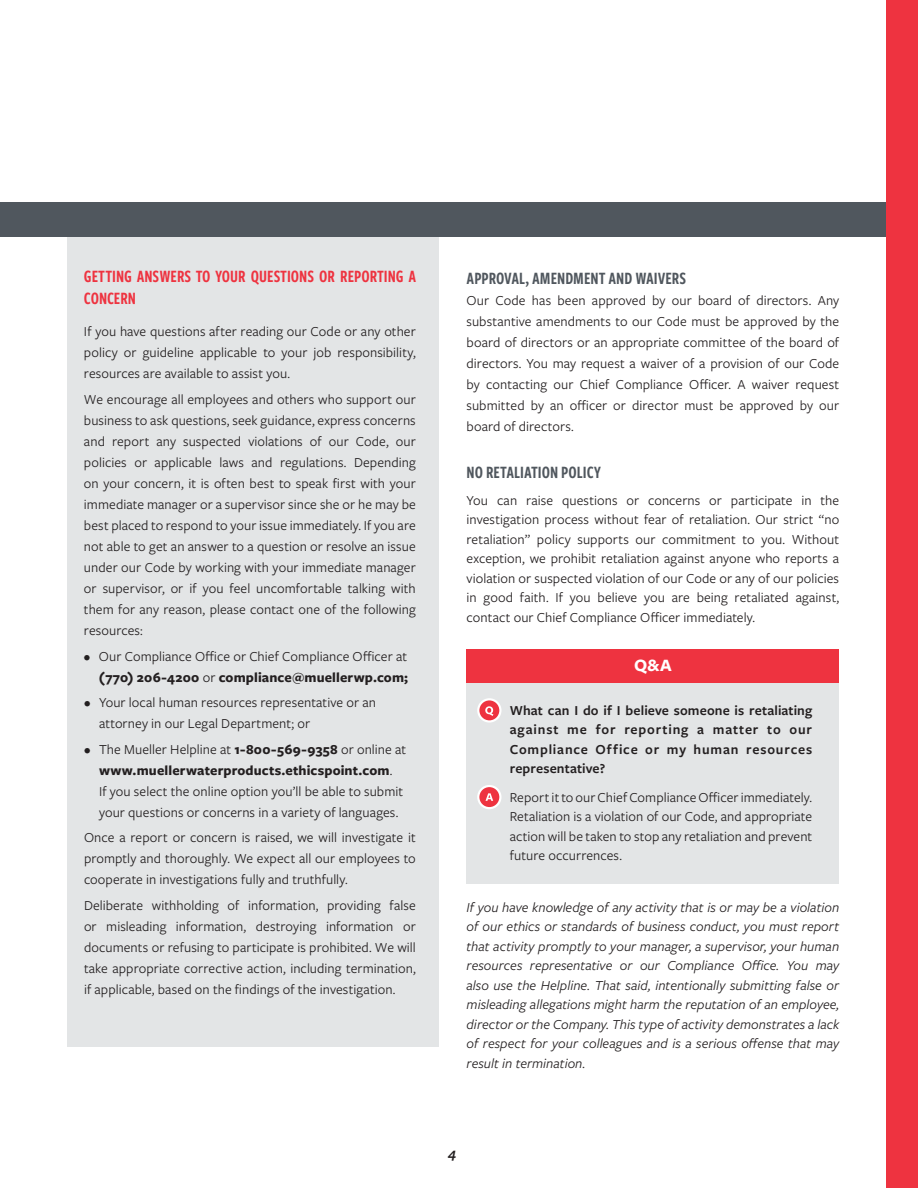
<style>
.page{position:relative;width:918px;height:1188px;background:#fff}
.page>*{position:absolute;margin:0;border:0;box-sizing:border-box;transform-origin:0 0}
.t1{font:18px/21.6px "Freight Sans Cmp Pro Semi";color:#ee3340}
.t2{font:18px "Freight Sans Cmp Pro Semi";color:#50575e}
.t3{font:700 18px "Freight Sans Pro";color:#fff}
.t4{font:italic 600 15px "Freight Sans Pro";color:#231f20}
.t5{font:14.25px/21px "Freight Sans Pro";letter-spacing:.005em;color:#231f20;text-align:justify}
.t6{font:italic 14.25px/19.5px "Freight Sans Pro";letter-spacing:.005em;color:#231f20;text-align:justify}
.t7{font:600 14.25px/19.5px "Freight Sans Pro";letter-spacing:.055em;color:#231f20;text-align:justify}
.s1{font-weight:700}
</style>
<div class="page">
<div style="left:68px;top:234px;width:371px;height:813px;background:#e3e5e6"></div>
<div style="left:0;top:202px;width:918px;height:35px;background:#50575e"></div>
<div style="left:467px;top:663px;width:372px;height:221px;background:#e3e5e6"></div>
<div style="left:467px;top:649px;width:372px;height:33px;background:#ee3340"></div>
<svg style="left:478px;top:699px;width:22px;height:22px"></svg>
<div style="left:477px;top:698px;width:25px;height:25px;border:2px solid #fff;border-radius:50%"></div>
<svg style="left:485px;top:706px;width:8px;height:10px"></svg>
<svg style="left:478px;top:786px;width:22px;height:22px"></svg>
<div style="left:477px;top:785px;width:25px;height:24px;border:2px solid #fff;border-radius:50%"></div>
<svg style="left:486px;top:793px;width:7px;height:8px"></svg>
<div style="left:887px;top:0;width:31px;height:1188px;background:#ee3340"></div>
<p class="t1" style="left:84px;top:265px;width:334px">GETTING ANSWERS TO YOUR QUESTIONS OR REPORTING A<br>CONCERN</p>
<p class="t5" style="left:84px;top:321px;width:333px">If you have questions after reading our Code or any other policy or guideline applicable to your job responsibility, resources are available to assist you.</p>
<p class="t5" style="left:84px;top:388px;width:333px">We encourage all employees and others who support our business to ask questions, seek guidance, express concerns and report any suspected violations of our Code, our policies or applicable laws and regulations. Depending on your concern, it is often best to speak first with your immediate manager or a supervisor since she or he may be best placed to respond to your issue immediately. If you are not able to get an answer to a question or resolve an issue under our Code by working with your immediate manager or supervisor, or if you feel uncomfortable talking with them for any reason, please contact one of the following resources:</p>
<p class="t5" style="left:84px;top:645px;width:326px;text-align:right">• Our Compliance Office or Chief Compliance Officer at <span class="s1">(770) 206-4200</span> or <span class="s1">compliance@muellerwp.com;</span></p>
<p class="t5" style="left:99px;top:691px;width:279px;text-indent:-15px">• Your local human resources representative or an attorney in our Legal Department; or</p>
<p class="t5" style="left:99px;top:738px;width:309px;text-align:left;text-indent:-15px">• The Mueller Helpline at <span class="s1">1-800-569-9358</span> or online at <span class="s1">www.muellerwaterproducts.ethicspoint.com</span>.<br>If you select the online option you’ll be able to submit your questions or concerns in a variety of languages.</p>
<p class="t5" style="left:84px;top:827px;width:333px">Once a report or concern is raised, we will investigate it promptly and thoroughly. We expect all our employees to cooperate in investigations fully and truthfully.</p>
<p class="t5" style="left:84px;top:894px;width:333px">Deliberate withholding of information, providing false or misleading information, destroying information or documents or refusing to participate is prohibited. We will take appropriate corrective action, including termination, if applicable, based on the findings of the investigation.</p>
<p class="t2" style="left:467px;top:265px;width:221px">APPROVAL, AMENDMENT AND WAIVERS</p>
<p class="t5" style="left:467px;top:289px;width:374px">Our Code has been approved by our board of directors. Any substantive amendments to our Code must be approved by the board of directors or an appropriate committee of the board of directors. You may request a waiver of a provision of our Code by contacting our Chief Compliance Officer. A waiver request submitted by an officer or director must be approved by our board of directors.</p>
<p class="t2" style="left:467px;top:460px;width:136px">NO RETALIATION POLICY</p>
<p class="t5" style="left:467px;top:490px;width:374px;line-height:19.5px">You can raise questions or concerns or participate in the investigation process without fear of retaliation. Our strict “no retaliation” policy supports our commitment to you. Without exception, we prohibit retaliation against anyone who reports a violation or suspected violation of our Code or any of our policies in good faith. If you believe you are being retaliated against, contact our Chief Compliance Officer immediately.</p>
<p class="t3" style="left:634px;top:653px;width:39px">Q&amp;A</p>
<p class="t7" style="left:510px;top:700px;width:304px">What can I do if I believe someone is retaliating against me for reporting a matter to our Compliance Office or my human resources representative?</p>
<p class="t5" style="left:510px;top:787px;width:304px;line-height:19.5px">Report it to our Chief Compliance Officer immediately.<br>Retaliation is a violation of our Code, and appropriate action will be taken to stop any retaliation and prevent future occurrences.</p>
<p class="t6" style="left:467px;top:897px;width:374px">If you have knowledge of any activity that is or may be a violation of our ethics or standards of business conduct, you must report that activity promptly to your manager, a supervisor, your human resources representative or our Compliance Office. You may also use the Helpline. That said, intentionally submitting false or misleading allegations might harm the reputation of an employee, director or the Company. This type of activity demonstrates a lack of respect for your colleagues and is a serious offense that may result in termination.</p>
<p class="t4" style="left:448px;top:1143px;width:10px">4</p>
</div>
